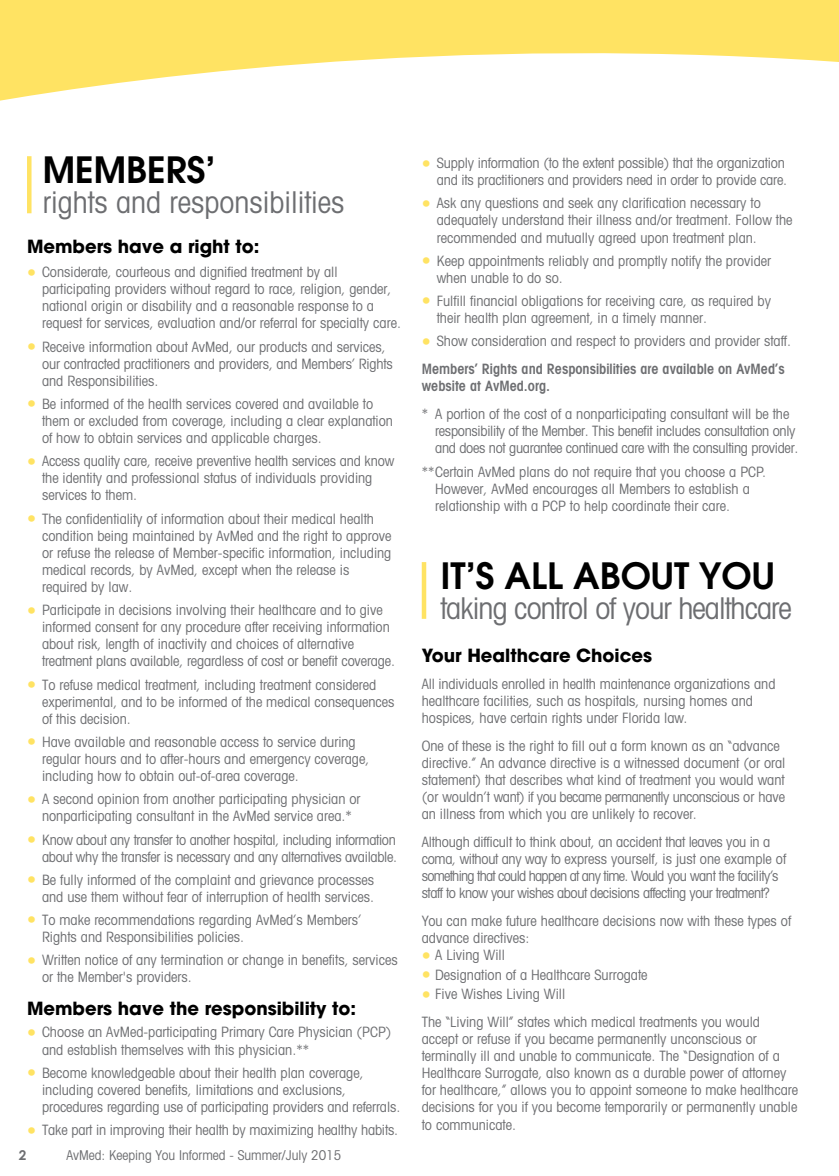
<style>
.page{position:relative;width:839px;height:1176px;background:#fff}
.page>*{position:absolute;margin:0;border:0;box-sizing:border-box;transform-origin:0 0}
.t1{font:600 36px "Avant Garde";color:#000}
.t2{font:condensed 30px "Avant Garde";letter-spacing:-.03em;color:#6d6e71}
.t3{font:condensed 30px "Avant Garde";color:#6d6e71}
.t4{font:700 18px "Avant Garde";color:#000}
.t5{font:condensed 14.25px/17.1px "Avant Garde";color:#6d6e71}
.t6{font:condensed 14.25px/17.1px "Avant Garde";letter-spacing:-.02em;color:#6d6e71;text-align:right}
.t7{font:condensed 14.25px/17.1px "Avant Garde";letter-spacing:-.03em;color:#6d6e71}
.t8{font:600 condensed 14.25px "Avant Garde";color:#6d6e71}
.t9{font:condensed 13.5px "Avant Garde";color:#6d6e71}
.t10{font:700 13.5px "Century Gothic";color:#6d6e71}
.s1{font-size:18px;color:#ffe363}
.s2{font-weight:600}
</style>
<div class="page">
<svg style="left:0;top:0;width:838px;height:214px"></svg>
<div style="left:27px;top:156px;width:5px;height:57px;background:#ffe363"></div>
<div style="left:421px;top:562px;width:5px;height:56px;background:#ffe363"></div>
<h1 class="t1" style="left:43px;top:146px;width:174px">MEMBERS’</h1>
<h2 class="t3" style="left:43px;top:183px;width:303px">rights and responsibilities</h2>
<p class="t4" style="left:27px;top:235px;width:234px">Members have a right to:</p>
<p class="t5" style="left:42px;top:263px;width:360px;text-indent:-15px"><span class="s1">•</span> Considerate, courteous and dignified treatment by all participating providers without regard to race, religion, gender, national origin or disability and a reasonable response to a request for services, evaluation and/or referral for specialty care.</p>
<p class="t5" style="left:42px;top:337px;width:352px;text-indent:-15px"><span class="s1">•</span> Receive information about AvMed, our products and services, our contracted practitioners and providers, and Members’ Rights and Responsibilities.</p>
<p class="t5" style="left:42px;top:395px;width:352px;text-indent:-15px"><span class="s1">•</span> Be informed of the health services covered and available to them or excluded from coverage, including a clear explanation of how to obtain services and applicable charges.</p>
<p class="t5" style="left:42px;top:452px;width:353px;text-indent:-15px"><span class="s1">•</span> Access quality care, receive preventive health services and know the identity and professional status of individuals providing services to them.</p>
<p class="t5" style="left:42px;top:509px;width:351px;text-indent:-15px"><span class="s1">•</span> The confidentiality of information about their medical health condition being maintained by AvMed and the right to approve or refuse the release of Member-specific information, including medical records, by AvMed, except when the release is required by law.</p>
<p class="t5" style="left:42px;top:601px;width:354px;text-indent:-15px"><span class="s1">•</span> Participate in decisions involving their healthcare and to give informed consent for any procedure after receiving information about risk, length of inactivity and choices of alternative treatment plans available, regardless of cost or benefit coverage.</p>
<p class="t5" style="left:42px;top:675px;width:354px;text-indent:-15px"><span class="s1">•</span> To refuse medical treatment, including treatment considered experimental, and to be informed of the medical consequences of this decision.</p>
<p class="t5" style="left:42px;top:732px;width:328px;text-indent:-15px"><span class="s1">•</span> Have available and reasonable access to service during regular hours and to after-hours and emergency coverage, including how to obtain out-of-area coverage.</p>
<p class="t5" style="left:27px;top:790px;width:335px;text-align:center"><span class="s1">•</span> A second opinion from another participating physician or nonparticipating consultant in the AvMed service area.*</p>
<p class="t6" style="left:27px;top:830px;width:371px"><span class="s1">•</span> Know about any transfer to another hospital, including information about why the transfer is necessary and any alternatives available.</p>
<p class="t5" style="left:27px;top:870px;width:348px;text-align:right"><span class="s1">•</span> Be fully informed of the complaint and grievance processes and use them without fear of interruption of health services.</p>
<p class="t5" style="left:42px;top:910px;width:320px;text-indent:-15px"><span class="s1">•</span> To make recommendations regarding AvMed’s Members’<br>Rights and Responsibilities policies.</p>
<p class="t5" style="left:42px;top:951px;width:357px;text-indent:-15px"><span class="s1">•</span> Written notice of any termination or change in benefits, services or the Member's providers.</p>
<p class="t4" style="left:27px;top:996px;width:330px">Members have the responsibility to:</p>
<p class="t5" style="left:42px;top:1023px;width:351px;text-indent:-15px"><span class="s1">•</span> Choose an AvMed-participating Primary Care Physician (PCP) and establish themselves with this physician.**</p>
<p class="t5" style="left:42px;top:1063px;width:359px;text-indent:-15px"><span class="s1">•</span> Become knowledgeable about their health plan coverage, including covered benefits, limitations and exclusions, procedures regarding use of participating providers and referrals.</p>
<p class="t5" style="left:27px;top:1120px;width:372px"><span class="s1">•</span> Take part in improving their health by maximizing healthy habits.</p>
<p class="t10" style="left:19px;top:1144px;width:9px">2</p>
<p class="t9" style="left:66px;top:1146px;width:276px">AvMed: Keeping You Informed - Summer/July 2015</p>
<p class="t5" style="left:421px;top:154px;width:367px;text-align:right"><span class="s1">•</span> Supply information (to the extent possible) that the organization and its practitioners and providers need in order to provide care.</p>
<p class="t5" style="left:436px;top:194px;width:357px;text-indent:-15px"><span class="s1">•</span> Ask any questions and seek any clarification necessary to adequately understand their illness and/or treatment. Follow the recommended and mutually agreed upon treatment plan.</p>
<p class="t5" style="left:436px;top:252px;width:336px;text-indent:-15px"><span class="s1">•</span> Keep appointments reliably and promptly notify the provider when unable to do so.</p>
<p class="t5" style="left:436px;top:292px;width:335px;text-indent:-15px"><span class="s1">•</span> Fulfill financial obligations for receiving care, as required by their health plan agreement, in a timely manner.</p>
<p class="t5" style="left:421px;top:327px;width:370px;line-height:27.6px"><span class="s1">•</span> Show consideration and respect to providers and provider staff.<br><span class="s2">Members’ Rights and Responsibilities are available on AvMed’s</span></p>
<p class="t8" style="left:421px;top:377px;width:130px">website at AvMed.org.</p>
<p class="t6" style="left:435px;top:404px;width:364px;text-align:left;text-indent:-13px">* A portion of the cost of a nonparticipating consultant will be the responsibility of the Member. This benefit includes consultation only and does not guarantee continued care with the consulting provider.</p>
<p class="t5" style="left:435px;top:462px;width:332px;text-indent:-13px">**Certain AvMed plans do not require that you choose a PCP.<br>However, AvMed encourages all Members to establish a relationship with a PCP to help coordinate their care.</p>
<h1 class="t1" style="left:440px;top:552px;width:336px">IT’S ALL ABOUT YOU</h1>
<h2 class="t2" style="left:440px;top:589px;width:353px">taking control of your healthcare</h2>
<p class="t4" style="left:421px;top:643px;width:232px">Your Healthcare Choices</p>
<p class="t5" style="left:421px;top:675px;width:355px">All individuals enrolled in health maintenance organizations and healthcare facilities, such as hospitals, nursing homes and hospices, have certain rights under Florida law.</p>
<p class="t5" style="left:421px;top:736px;width:365px">One of these is the right to fill out a form known as an “advance directive.” An advance directive is a witnessed document (or oral statement) that describes what kind of treatment you would want (or wouldn’t want) if you became permanently unconscious or have an illness from which you are unlikely to recover.</p>
<p class="t7" style="left:421px;top:832px;width:366px">Although difficult to think about, an accident that leaves you in a coma, without any way to express yourself, is just one example of something that could happen at any time. Would you want the facility’s staff to know your wishes about decisions affecting your treatment?</p>
<p class="t5" style="left:421px;top:911px;width:371px">You can make future healthcare decisions now with these types of advance directives:</p>
<p class="t5" style="left:421px;top:946px;width:85px"><span class="s1">•</span> A Living Will</p>
<p class="t5" style="left:421px;top:965px;width:227px"><span class="s1">•</span> Designation of a Healthcare Surrogate</p>
<p class="t5" style="left:421px;top:979px;width:339px;line-height:27.6px"><span class="s1">•</span> Five Wishes Living Will<br>The “Living Will” states which medical treatments you would</p>
<p class="t5" style="left:421px;top:1029px;width:377px">accept or refuse if you became permanently unconscious or terminally ill and unable to communicate. The “Designation of a Healthcare Surrogate, also known as a durable power of attorney for healthcare,” allows you to appoint someone to make healthcare decisions for you if you become temporarily or permanently unable to communicate.</p>
</div>
